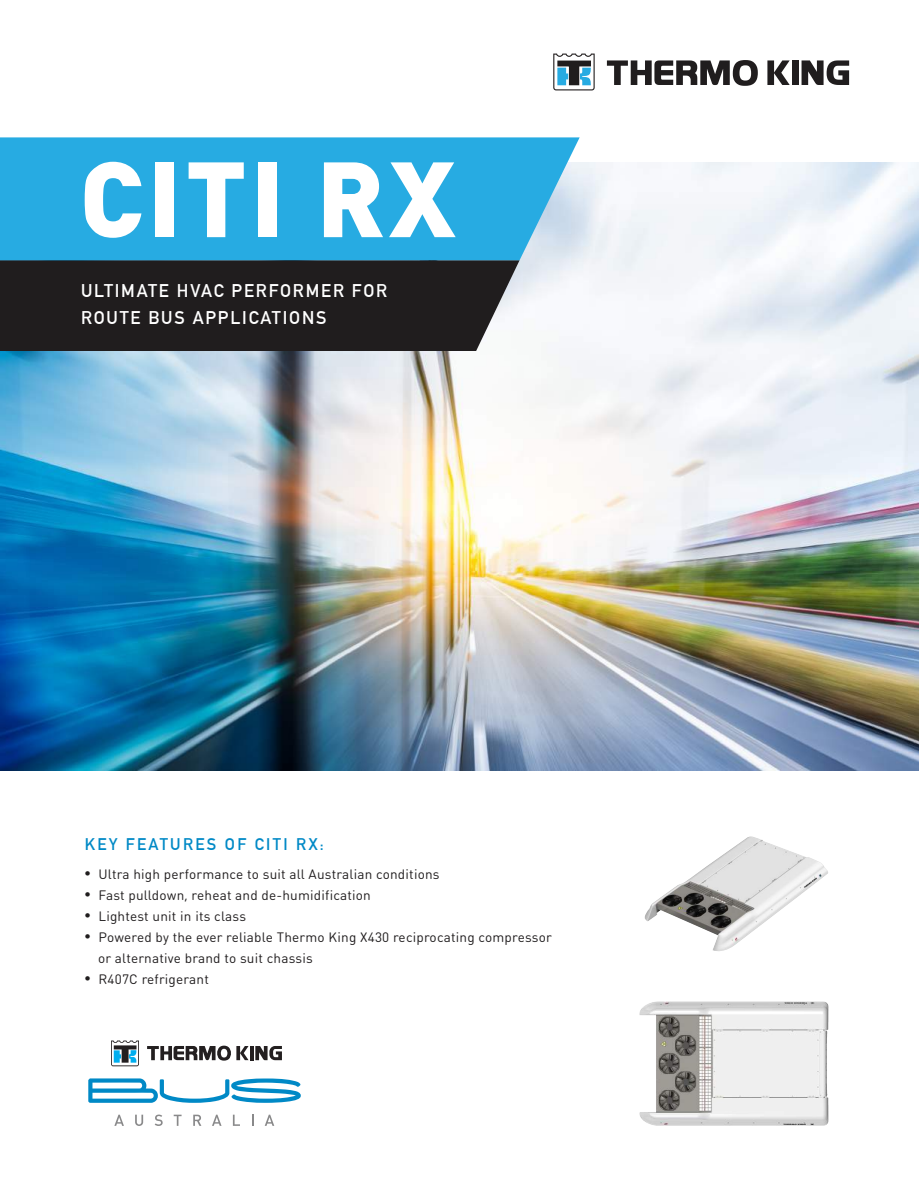
<style>
.page{position:relative;width:919px;height:1191px;background:#fff}
.page>*{position:absolute;margin:0;border:0;box-sizing:border-box;transform-origin:0 0}
.t1{font:900 105px "DIN";letter-spacing:.04em;color:#fff}
.t2{font:700 18px/27px "DIN Alternate";letter-spacing:.1em;color:#fff}
.t3{font:700 16.5px "DIN Alternate";letter-spacing:.14em;color:#0089c6}
.t4{font:13.5px/21px "DIN Round OT";letter-spacing:.015em;color:#201d1e}
</style>
<div class="page">
<img style="left:644px;top:836px;width:184px;height:115px">
<img style="left:639px;top:1001px;width:190px;height:125px">
<svg style="left:111px;top:1040px;width:28px;height:26px"></svg>
<hr style="left:250px;top:1046px;width:3px;height:14px;background:#231f20">
<svg style="left:255px;top:1046px;width:27px;height:14px"></svg>
<svg style="left:147px;top:1045px;width:101px;height:15px"></svg>
<svg style="left:88px;top:1078px;width:213px;height:24px"></svg>
<svg style="left:114px;top:1114px;width:10px;height:11px"></svg>
<svg style="left:135px;top:1114px;width:8px;height:12px"></svg>
<svg style="left:155px;top:1114px;width:8px;height:12px"></svg>
<svg style="left:174px;top:1114px;width:7px;height:11px"></svg>
<svg style="left:193px;top:1114px;width:8px;height:11px"></svg>
<svg style="left:212px;top:1114px;width:9px;height:11px"></svg>
<svg style="left:233px;top:1114px;width:7px;height:11px"></svg>
<svg style="left:265px;top:1114px;width:9px;height:11px"></svg>
<img style="left:0;top:163px;width:918px;height:608px">
<div style="left:0;top:260px;width:519px;height:90px;background:#201d1e"></div>
<div style="left:0;top:137px;width:579px;height:123px;background:#27abe2"></div>
<svg style="left:607px;top:60px;width:150px;height:26px"></svg>
<svg style="left:767px;top:60px;width:22px;height:25px"></svg>
<div style="left:791px;top:60px;width:7px;height:25px;background:#201d1e"></div>
<svg style="left:801px;top:60px;width:48px;height:25px"></svg>
<svg style="left:553px;top:54px;width:42px;height:37px"></svg>
<h1 class="t1" style="left:79px;top:129px;width:377px">CITI RX</h1>
<h2 class="t2" style="left:81px;top:275px;width:307px">ULTIMATE HVAC PERFORMER FOR<br>ROUTE BUS APPLICATIONS</h2>
<p class="t3" style="left:85px;top:832px;width:240px">KEY FEATURES OF CITI RX:</p>
<p class="t4" style="left:84px;top:863px;width:357px">• Ultra high performance to suit all Australian conditions</p>
<p class="t4" style="left:84px;top:884px;width:288px">• Fast pulldown, reheat and de-humidification</p>
<p class="t4" style="left:84px;top:905px;width:163px">• Lightest unit in its class</p>
<p class="t4" style="left:98px;top:926px;width:455px;text-indent:-14px">• Powered by the ever reliable Thermo King X430 reciprocating compressor or alternative brand to suit chassis</p>
<p class="t4" style="left:84px;top:968px;width:126px">• R407C refrigerant</p>
</div>
